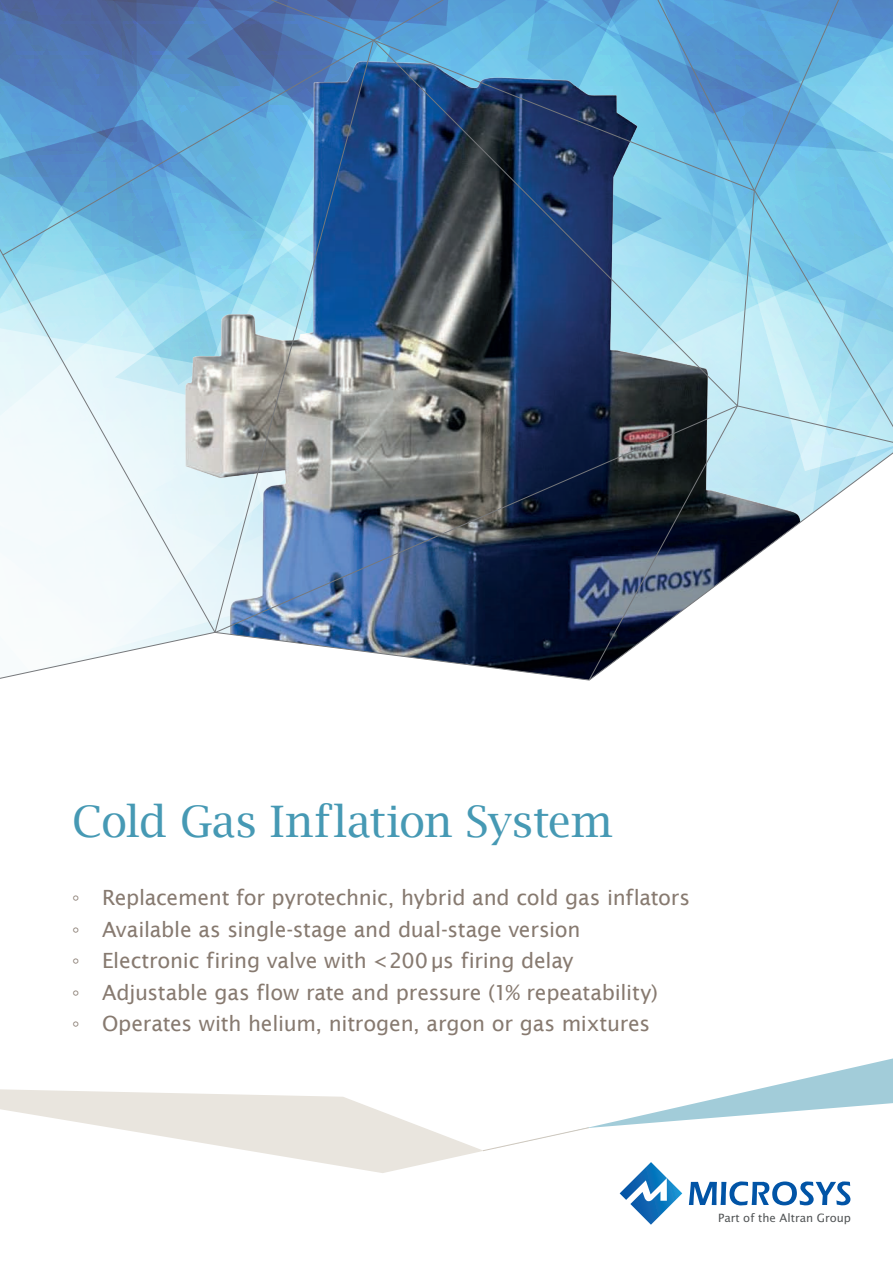
<style>
.page{position:relative;width:893px;height:1263px;background:#fff}
.page>*{position:absolute;margin:0;border:0;box-sizing:border-box;transform-origin:0 0}
.t1{font:43.5px "Lucida Bright";letter-spacing:-.015em;color:#4699b4}
.t2{font:21px/31.7px "Lucida Sans";letter-spacing:-.01em;color:#877a70}
.t3{font:11.4px "Lucida Sans";color:#515455}
.s1{font-family:"Arial"}
</style>
<div class="page">
<img style="left:0;top:0;width:893px;height:681px">
<svg style="left:759px;top:1058px;width:134px;height:45px"></svg>
<svg style="left:0;top:1089px;width:887px;height:14px"></svg>
<svg style="left:0;top:1103px;width:893px;height:102px"></svg>
<svg style="left:482px;top:1127px;width:107px;height:24px"></svg>
<svg style="left:620px;top:1162px;width:62px;height:63px"></svg>
<svg style="left:689px;top:1181px;width:161px;height:25px"></svg>
<h1 class="t1" style="left:72px;top:797px;width:542px">Cold Gas Inflation System</h1>
<p class="t2" style="left:72px;top:881px;width:619px"><span class="s1">◦</span> Replacement for pyrotechnic, hybrid and cold gas inflators <span class="s1">◦</span> Available as single-stage and dual-stage version<br><span class="s1">◦</span> Electronic firing valve with &lt;200µs firing delay<br><span class="s1">◦</span> Adjustable gas flow rate and pressure (1% repeatability)<br><span class="s1">◦</span> Operates with helium, nitrogen, argon or gas mixtures</p>
<p class="t3" style="left:718px;top:1212px;width:134px">Part of the Altran Group</p>
</div>
